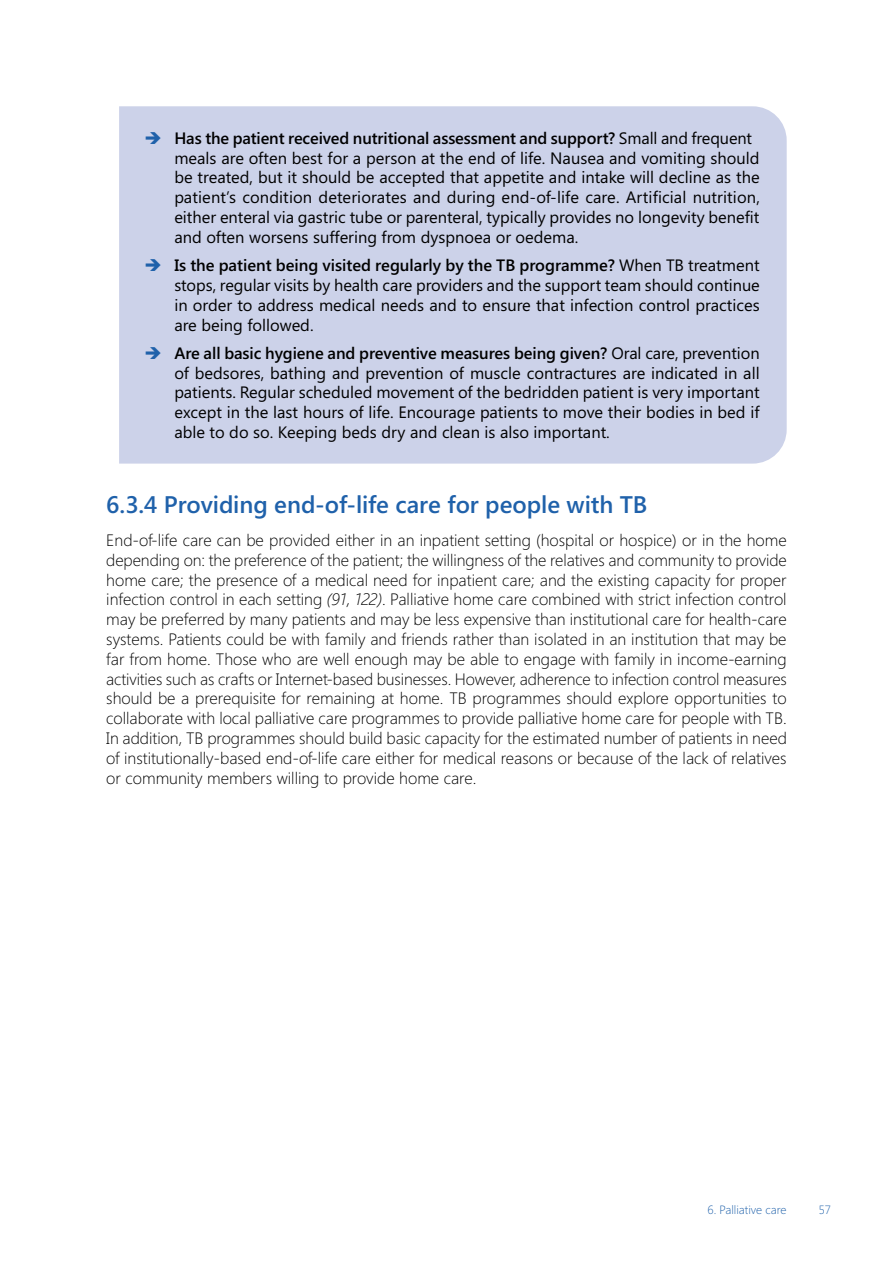
<style>
.page{position:relative;width:893px;height:1263px;background:#fff}
.page>*{position:absolute;margin:0;border:0;box-sizing:border-box;transform-origin:0 0}
.Head3{font:600 24px "Segoe UI";letter-spacing:-.005em;color:#1f61aa}
.Body{font:300 16.5px/19.8px "Segoe UI";color:#000;text-align:justify}
.t1{font:16.5px/19.8px "Segoe UI";color:#000;text-align:justify}
.t2{font:300 12px "Segoe UI";color:#1f61aa}
.s1{font-weight:600}
.s2{font-style:italic}
</style>
<div class="page">
<div style="left:119px;top:106px;width:668px;height:358px;background:#ccd2e9"></div>
<svg style="left:146px;top:132px;width:15px;height:12px"></svg>
<svg style="left:146px;top:259px;width:15px;height:12px"></svg>
<svg style="left:146px;top:347px;width:15px;height:12px"></svg>
<p class="t1" style="left:174px;top:127px;width:587px;text-align:left"><span class="s1">Has the patient received nutritional assessment and support?</span> Small and frequent meals are often best for a person at the end of life. Nausea and vomiting should be treated, but it should be accepted that appetite and intake will decline as the patient’s condition deteriorates and during end-of-life care. Artificial nutrition, either enteral via gastric tube or parenteral, typically provides no longevity benefit and often worsens suffering from dyspnoea or oedema.</p>
<p class="t1" style="left:174px;top:255px;width:587px"><span class="s1">Is the patient being visited regularly by the TB programme?</span> When TB treatment stops, regular visits by health care providers and the support team should continue in order to address medical needs and to ensure that infection control practices are being followed.</p>
<p class="t1" style="left:174px;top:342px;width:587px"><span class="s1">Are all basic hygiene and preventive measures being given?</span> Oral care, prevention of bedsores, bathing and prevention of muscle contractures are indicated in all patients. Regular scheduled movement of the bedridden patient is very important except in the last hours of life. Encourage patients to move their bodies in bed if able to do so. Keeping beds dry and clean is also important.</p>
<p class="Head3" style="left:106px;top:488px;width:542px">6.3.4 Providing end-of-life care for people with TB</p>
<p class="Body" style="left:106px;top:530px;width:682px">End-of-life care can be provided either in an inpatient setting (hospital or hospice) or in the home depending on: the preference of the patient; the willingness of the relatives and community to provide home care; the presence of a medical need for inpatient care; and the existing capacity for proper infection control in each setting <span class="s2">(91, 122)</span>. Palliative home care combined with strict infection control may be preferred by many patients and may be less expensive than institutional care for health-care systems. Patients could be with family and friends rather than isolated in an institution that may be far from home. Those who are well enough may be able to engage with family in income-earning activities such as crafts or Internet-based businesses. However, adherence to infection control measures should be a prerequisite for remaining at home. TB programmes should explore opportunities to collaborate with local palliative care programmes to provide palliative home care for people with TB.<br>In addition, TB programmes should build basic capacity for the estimated number of patients in need of institutionally-based end-of-life care either for medical reasons or because of the lack of relatives or community members willing to provide home care.</p>
<p class="t2" style="left:707px;top:1202px;width:81px">6. Palliative care</p>
<p class="t2" style="left:819px;top:1202px;width:14px">57</p>
</div>
